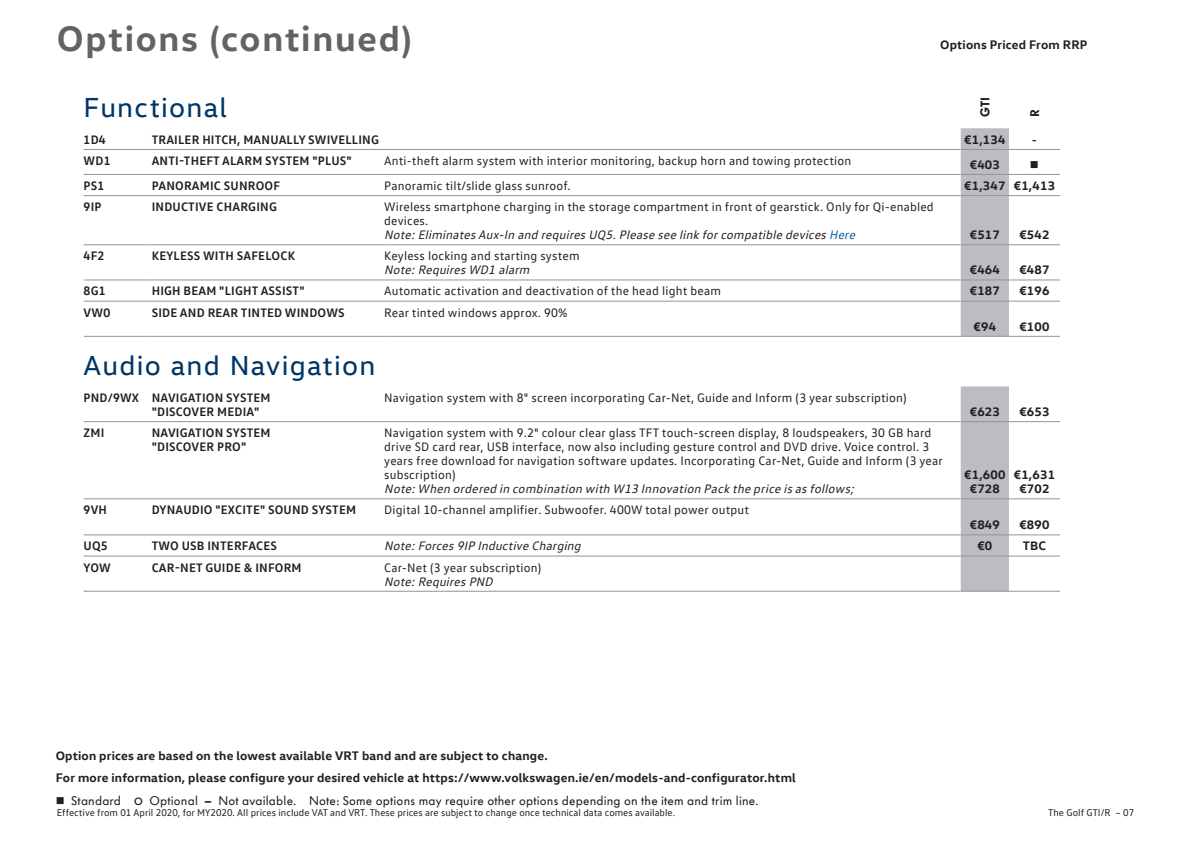
<style>
.page{position:relative;width:1191px;height:842px;background:#fff}
.page>*{position:absolute;margin:0;border:0;box-sizing:border-box;transform-origin:0 0}
.t1{font:700 36px "VW Head";letter-spacing:.045em;color:#636366}
.t2{font:28px "VW Head";letter-spacing:.045em;color:#003667}
.t3{font:12.4px/14px "VW Text";letter-spacing:.015em;color:#231f20}
.t4{font:700 12.4px/14px "VW Text";letter-spacing:.015em;color:#231f20}
.t5{font:700 12.4px/22.6px "VW Head Office";letter-spacing:.015em;color:#231f20}
.t6{font:italic 12.4px "VW Text";color:#231f20}
.t7{font:12.4px "VW Headline OT";letter-spacing:.015em;color:#231f20}
.t8{font:700 12.4px/14px "VW Head";letter-spacing:.015em;color:#231f20;text-align:center}
.t9{font:900 12.4px "VW Headline OT";color:#231f20}
.t10{font:12px "Wingdings";color:#231f20}
.t11{font:10px "VW Text";color:#231f20}
.s1{font-style:italic}
.s2{font-style:italic;color:#0160ae}
.s3{font-weight:600;font-size:10.4px}
.s4{font-weight:900}
</style>
<div class="page">
<svg style="left:960px;top:128px;width:49px;height:463px;background:#c4c4c7"></svg>
<hr style="left:1009px;top:149px;width:51px;height:1px;background:#939598">
<hr style="left:1009px;top:174px;width:51px;height:1px;background:#939598">
<hr style="left:1009px;top:195px;width:51px;height:1px;background:#939598">
<hr style="left:1009px;top:244px;width:51px;height:1px;background:#939598">
<hr style="left:1009px;top:280px;width:51px;height:1px;background:#939598">
<hr style="left:1009px;top:301px;width:51px;height:1px;background:#939598">
<hr style="left:84px;top:195px;width:68px;height:1px;background:#939598">
<hr style="left:152px;top:195px;width:232px;height:1px;background:#939598">
<hr style="left:384px;top:195px;width:576px;height:1px;background:#939598">
<hr style="left:84px;top:174px;width:68px;height:1px;background:#939598">
<hr style="left:152px;top:174px;width:232px;height:1px;background:#939598">
<hr style="left:384px;top:174px;width:576px;height:1px;background:#939598">
<hr style="left:84px;top:534px;width:68px;height:1px;background:#939598">
<hr style="left:152px;top:534px;width:232px;height:1px;background:#939598">
<hr style="left:384px;top:534px;width:576px;height:1px;background:#939598">
<hr style="left:84px;top:556px;width:68px;height:1px;background:#939598">
<hr style="left:152px;top:556px;width:232px;height:1px;background:#939598">
<hr style="left:384px;top:556px;width:576px;height:1px;background:#939598">
<hr style="left:84px;top:591px;width:68px;height:1px;background:#939598">
<hr style="left:152px;top:591px;width:232px;height:1px;background:#939598">
<hr style="left:384px;top:591px;width:576px;height:1px;background:#939598">
<hr style="left:84px;top:149px;width:68px;height:1px;background:#939598">
<hr style="left:152px;top:149px;width:232px;height:1px;background:#939598">
<hr style="left:384px;top:149px;width:576px;height:1px;background:#939598">
<hr style="left:960px;top:149px;width:49px;height:1px;background:#939598">
<hr style="left:960px;top:174px;width:49px;height:1px;background:#939598">
<hr style="left:960px;top:195px;width:49px;height:1px;background:#939598">
<hr style="left:960px;top:244px;width:49px;height:1px;background:#939598">
<hr style="left:84px;top:280px;width:68px;height:1px;background:#939598">
<hr style="left:152px;top:280px;width:232px;height:1px;background:#939598">
<hr style="left:384px;top:280px;width:576px;height:1px;background:#939598">
<hr style="left:960px;top:280px;width:49px;height:1px;background:#939598">
<hr style="left:84px;top:301px;width:68px;height:1px;background:#939598">
<hr style="left:152px;top:301px;width:232px;height:1px;background:#939598">
<hr style="left:384px;top:301px;width:576px;height:1px;background:#939598">
<hr style="left:960px;top:301px;width:49px;height:1px;background:#939598">
<hr style="left:84px;top:336px;width:68px;height:1px;background:#939598">
<hr style="left:152px;top:336px;width:232px;height:1px;background:#939598">
<hr style="left:384px;top:336px;width:576px;height:1px;background:#939598">
<hr style="left:960px;top:336px;width:49px;height:1px;background:#939598">
<hr style="left:1009px;top:336px;width:51px;height:1px;background:#939598">
<hr style="left:84px;top:421px;width:68px;height:1px;background:#939598">
<hr style="left:152px;top:421px;width:232px;height:1px;background:#939598">
<hr style="left:384px;top:421px;width:576px;height:1px;background:#939598">
<hr style="left:960px;top:421px;width:49px;height:1px;background:#939598">
<hr style="left:1009px;top:421px;width:51px;height:1px;background:#939598">
<hr style="left:84px;top:498px;width:68px;height:1px;background:#939598">
<hr style="left:152px;top:498px;width:232px;height:1px;background:#939598">
<hr style="left:384px;top:498px;width:576px;height:1px;background:#939598">
<hr style="left:960px;top:498px;width:49px;height:1px;background:#939598">
<hr style="left:1009px;top:498px;width:51px;height:1px;background:#939598">
<hr style="left:960px;top:534px;width:49px;height:1px;background:#939598">
<hr style="left:1009px;top:534px;width:51px;height:1px;background:#939598">
<hr style="left:960px;top:556px;width:49px;height:1px;background:#939598">
<hr style="left:1009px;top:556px;width:51px;height:1px;background:#939598">
<hr style="left:960px;top:591px;width:49px;height:1px;background:#939598">
<hr style="left:1009px;top:591px;width:51px;height:1px;background:#939598">
<hr style="left:84px;top:244px;width:68px;height:1px;background:#939598">
<hr style="left:152px;top:244px;width:232px;height:1px;background:#939598">
<hr style="left:384px;top:244px;width:576px;height:1px;background:#939598">
<h1 class="t1" style="left:57px;top:15px;width:356px">Options (continued)</h1>
<p class="t5" style="left:940px;top:33px;width:148px">Options Priced From RRP</p>
<h2 class="t2" style="left:84px;top:90px;width:145px">Functional</h2>
<p class="t9" style="left:977px;top:117px;width:22px;rotate:-90deg">GTI</p>
<p class="t9" style="left:1026px;top:117px;width:9px;rotate:-90deg">R</p>
<p class="t4" style="left:84px;top:132px;width:24px">1D4</p>
<p class="t4" style="left:152px;top:132px;width:229px">TRAILER HITCH, MANUALLY SWIVELLING</p>
<p class="t8" style="left:964px;top:132px;width:43px">€1,134</p>
<p class="t4" style="left:1032px;top:132px;width:7px">-</p>
<p class="t4" style="left:84px;top:153px;width:28px">WD1</p>
<p class="t4" style="left:152px;top:153px;width:201px">ANTI-THEFT ALARM SYSTEM "PLUS"</p>
<p class="t3" style="left:384px;top:153px;width:468px">Anti-theft alarm system with interior monitoring, backup horn and towing protection</p>
<p class="t8" style="left:969px;top:157px;width:32px">€403</p>
<p class="t10" style="left:1030px;top:158px;width:10px">■</p>
<p class="t4" style="left:84px;top:178px;width:22px">PS1</p>
<p class="t4" style="left:152px;top:178px;width:130px">PANORAMIC SUNROOF</p>
<p class="t3" style="left:384px;top:178px;width:188px">Panoramic tilt/slide glass sunroof.</p>
<p class="t8" style="left:964px;top:178px;width:92px">€1,347 €1,413</p>
<p class="t4" style="left:84px;top:199px;width:19px">9IP</p>
<p class="t4" style="left:152px;top:199px;width:127px">INDUCTIVE CHARGING</p>
<p class="t3" style="left:384px;top:200px;width:551px">Wireless smartphone charging in the storage compartment in front of gearstick. Only for Qi-enabled devices.<br><span class="s1">Note:Eliminates Aux-In and requires UQ5.Please see link forcompatible devices</span> <span class="s2">Here</span></p>
<p class="t8" style="left:969px;top:227px;width:32px">€517</p>
<p class="t8" style="left:1019px;top:227px;width:32px">€542</p>
<p class="t4" style="left:84px;top:248px;width:22px">4F2</p>
<p class="t4" style="left:152px;top:248px;width:145px">KEYLESS WITH SAFELOCK</p>
<p class="t3" style="left:384px;top:249px;width:197px">Keyless locking and starting system</p>
<p class="t6" style="left:384px;top:262px;width:150px">Note:Requires WD1 alarm</p>
<p class="t8" style="left:969px;top:262px;width:32px">€464</p>
<p class="t8" style="left:1019px;top:262px;width:32px">€487</p>
<p class="t4" style="left:84px;top:284px;width:24px">8G1</p>
<p class="t4" style="left:152px;top:284px;width:154px">HIGH BEAM "LIGHT ASSIST"</p>
<p class="t3" style="left:384px;top:284px;width:338px">Automatic activation and deactivation of the head light beam</p>
<p class="t8" style="left:969px;top:284px;width:32px">€187</p>
<p class="t8" style="left:1019px;top:284px;width:32px">€196</p>
<p class="t4" style="left:84px;top:305px;width:28px">VW0</p>
<p class="t4" style="left:152px;top:305px;width:194px">SIDE AND REAR TINTED WINDOWS</p>
<p class="t3" style="left:384px;top:305px;width:185px">Rear tinted windows approx. 90%</p>
<p class="t8" style="left:973px;top:319px;width:24px">€94</p>
<p class="t8" style="left:1019px;top:319px;width:32px">€100</p>
<h2 class="t2" style="left:84px;top:348px;width:293px">Audio and Navigation</h2>
<p class="t4" style="left:152px;top:390px;width:120px;text-indent:-68px">PND/9WX NAVIGATION SYSTEM "DISCOVER MEDIA"</p>
<p class="t3" style="left:384px;top:390px;width:524px">Navigation system with 8" screen incorporating Car-Net, Guide and Inform (3 year subscription)</p>
<p class="t8" style="left:969px;top:404px;width:32px">€623</p>
<p class="t8" style="left:1019px;top:404px;width:32px">€653</p>
<p class="t4" style="left:84px;top:425px;width:22px">ZMI</p>
<p class="t4" style="left:152px;top:425px;width:120px">NAVIGATION SYSTEM "DISCOVER PRO"</p>
<p class="t3" style="left:384px;top:426px;width:560px">Navigation system with 9.2" colour clear glass TFT touch-screen display, 8 loudspeakers, 30 GB hard drive SD card rear, USB interface, now also including gesture control and DVD drive. Voice control. 3 years free download for navigation software updates. Incorporating Car-Net, Guide and Inform (3 year subscription)</p>
<p class="t6" style="left:384px;top:481px;width:474px">Note:When ordered in combination with W13 Innovation Pack the price isasfollows;</p>
<p class="t4" style="left:84px;top:502px;width:25px">9VH</p>
<p class="t4" style="left:152px;top:502px;width:206px">DYNAUDIO "EXCITE" SOUND SYSTEM</p>
<p class="t3" style="left:384px;top:503px;width:366px">Digital 10-channel amplifier. Subwoofer. 400W total power output</p>
<p class="t8" style="left:964px;top:467px;width:43px">€1,600 €728</p>
<p class="t8" style="left:1013px;top:467px;width:43px">€1,631 €702</p>
<p class="t8" style="left:969px;top:517px;width:32px">€849</p>
<p class="t8" style="left:1019px;top:517px;width:32px">€890</p>
<p class="t4" style="left:84px;top:539px;width:26px">UQ5</p>
<p class="t4" style="left:152px;top:539px;width:127px">TWO USB INTERFACES</p>
<p class="t6" style="left:384px;top:538px;width:201px">Note:Forces 9IP Inductive Charging</p>
<p class="t8" style="left:977px;top:539px;width:16px">€0</p>
<p class="t8" style="left:1022px;top:539px;width:25px">TBC</p>
<p class="t4" style="left:84px;top:560px;width:29px">YOW</p>
<p class="t4" style="left:152px;top:560px;width:151px">CAR-NET GUIDE &amp; INFORM</p>
<p class="t3" style="left:384px;top:560px;width:158px">Car-Net (3 year subscription)</p>
<p class="t6" style="left:384px;top:574px;width:113px">Note:Requires PND</p>
<p class="t5" style="left:56px;top:744px;width:741px">Option prices are based on the lowest available VRT band and are subject to change.<br>For more information, please configure your desired vehicle at https://www.volkswagen.ie/en/models-and-configurator.html</p>
<p class="t7" style="left:56px;top:793px;width:704px">■ Standard <span class="s3">O</span> Optional <span class="s4">–</span> Not available. Note: Some options may require other options depending on the item and trim line.</p>
<p class="t11" style="left:57px;top:807px;width:620px">Effective from 01 April 2020, for MY2020. All prices include VAT and VRT. These prices are subject to change once technical data comes available.</p>
<p class="t11" style="left:1048px;top:807px;width:88px">The Golf GTI/R – 07</p>
</div>
